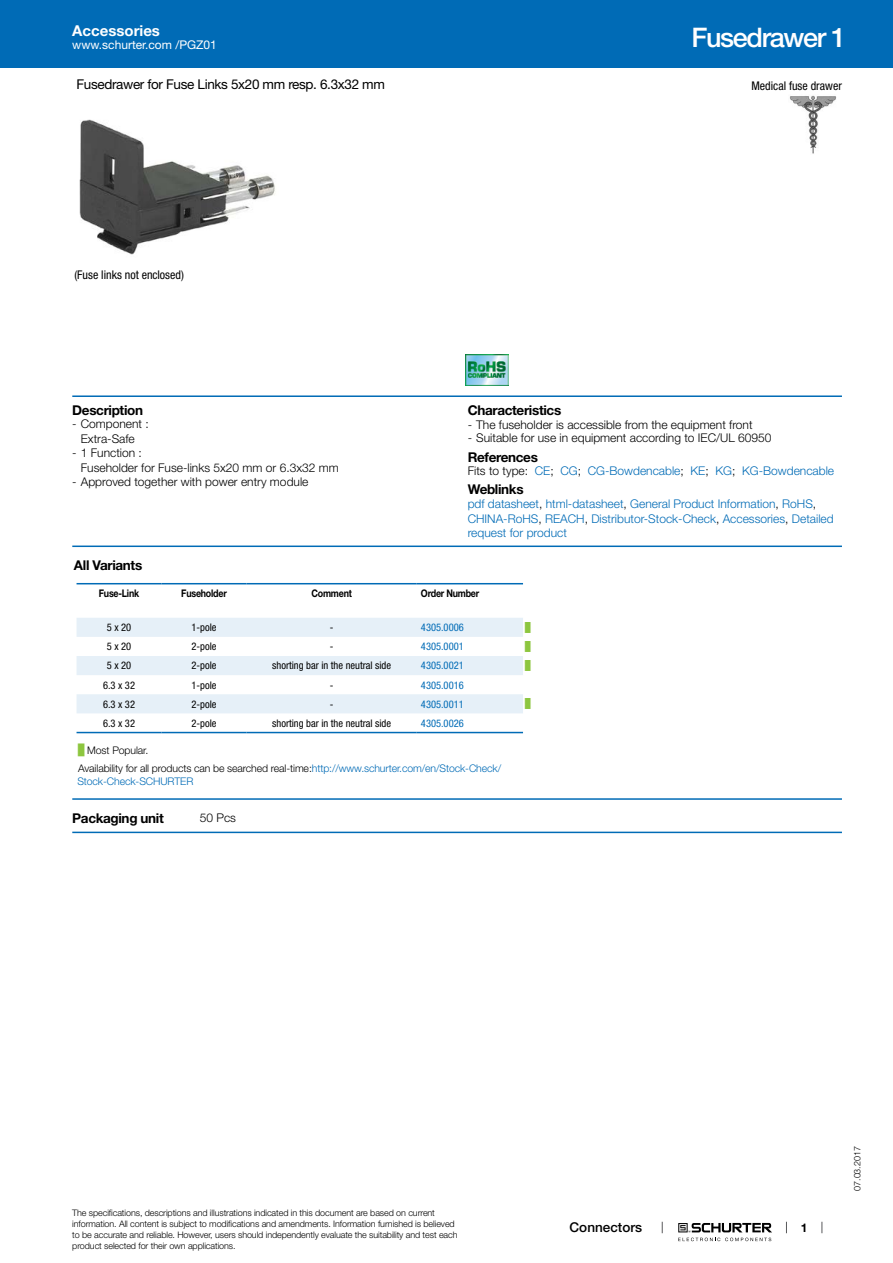
<style>
.page{position:relative;width:893px;height:1263px;background:#fff}
.page>*{position:absolute;margin:0;border:0;box-sizing:border-box;transform-origin:0 0}
.t1{font:500 27px "Helvetica Neue LT";letter-spacing:-.05em;color:#fff}
.t2{font:700 15px "Helvetica Neue LT";color:#fff}
.t3{font:700 13.5px "Helvetica Neue LT";letter-spacing:-.025em;color:#000}
.t4{font:13.5px "Helvetica Neue LT";letter-spacing:-.025em;color:#000}
.t5{font:500 13.5px "Helvetica Neue LT";color:#000}
.t6{font:300 12px/14.4px "Helvetica Neue LT";color:#000;text-align:center}
.t7{font:300 12px/14.4px "Helvetica Neue LT";color:#006bb6}
.t8{font:condensed 12px "Helvetica Neue LT";color:#000}
.t9{font:12px "Helvetica Neue LT";color:#fff}
.t10{font:700 12px "Helvetica Neue LT";color:#000}
.t11{font:condensed 10.5px "Helvetica Neue LT";color:#000}
.t12{font:300 10.5px/18.5px "Helvetica Neue LT";letter-spacing:-.01em;color:#000}
.t13{font:condensed 10.5px "Helvetica Neue LT";color:#006bb6}
.t14{font:700 10.5px "Helvetica Neue LT";letter-spacing:-.025em;color:#000;scale:.85 1}
.t15{font:300 10.5px "Helvetica Neue LT";letter-spacing:-.01em;color:#006bb6}
.t16{font:300 9px/10.8px "Helvetica Neue LT";letter-spacing:-.01em;color:#000}
.t17{font:9px "Arial Unicode MS";color:#8dc63f}
.s1{color:#000}
.s2{font-family:"Arial Unicode MS";font-weight:400;color:#8dc63f}
.s3{color:#006bb6}
</style>
<div class="page">
<svg style="left:678px;top:1223px;width:94px;height:18px"></svg>
<div style="left:0;top:0;width:893px;height:68px;background:#006bb6"></div>
<img style="left:79px;top:119px;width:196px;height:136px">
<img style="left:790px;top:95px;width:46px;height:59px">
<img style="left:466px;top:354px;width:42px;height:32px">
<hr style="left:72px;top:395px;width:770px;height:2px;background:#006bb6">
<hr style="left:72px;top:545px;width:770px;height:2px;background:#006bb6">
<svg style="left:77px;top:584px;width:446px;height:150px"></svg>
<svg style="left:77px;top:618px;width:446px;height:95px"></svg>
<hr style="left:77px;top:583px;width:85px;height:1px;background:#006bb6">
<hr style="left:162px;top:583px;width:85px;height:1px;background:#006bb6">
<hr style="left:247px;top:583px;width:170px;height:1px;background:#006bb6">
<hr style="left:417px;top:583px;width:106px;height:1px;background:#006bb6">
<hr style="left:77px;top:732px;width:85px;height:1px;background:#006bb6">
<hr style="left:162px;top:732px;width:85px;height:1px;background:#006bb6">
<hr style="left:247px;top:732px;width:170px;height:1px;background:#006bb6">
<hr style="left:417px;top:732px;width:106px;height:1px;background:#006bb6">
<hr style="left:72px;top:798px;width:770px;height:2px;background:#006bb6">
<hr style="left:72px;top:832px;width:770px;height:1px;background:#006bb6">
<h2 class="t2" style="left:72px;top:21px;width:89px">Accessories</h2>
<h3 class="t9" style="left:72px;top:38px;width:146px">www.schurter.com /PGZ01</h3>
<h1 class="t1" style="left:691px;top:21px;width:156px">Fusedrawer 1</h1>
<h3 class="t4" style="left:77px;top:76px;width:310px">Fusedrawer for Fuse Links 5x20 mm resp. 6.3x32 mm</h3>
<h3 class="t8" style="left:751px;top:79px;width:92px">Medical fuse drawer</h3>
<h3 class="t8" style="left:74px;top:268px;width:111px">(Fuse links not enclosed)</h3>
<h3 class="t3" style="left:72px;top:401px;width:72px">Description</h3>
<h3 class="t6" style="left:72px;top:417px;width:78px">- Component :<br>Extra-Safe</h3>
<h3 class="t6" style="left:81px;top:445px;width:260px;text-align:left;text-indent:-9px">- 1 Function :<br>Fuseholder for Fuse-links 5x20 mm or 6.3x32 mm</h3>
<h3 class="t6" style="left:72px;top:474px;width:238px">- Approved together with power entry module</h3>
<h3 class="t3" style="left:468px;top:402px;width:95px">Characteristics</h3>
<h3 class="t6" style="left:468px;top:417px;width:286px">- The fuseholder is accessible from the equipment front</h3>
<h3 class="t6" style="left:468px;top:431px;width:305px">- Suitable for use in equipment according to IEC/UL 60950</h3>
<h3 class="t3" style="left:468px;top:448px;width:72px">References</h3>
<h3 class="t7" style="left:468px;top:464px;width:368px"><span class="s1">Fits to type:</span> CE<span class="s1">;</span> CG<span class="s1">;</span> CG-Bowdencable<span class="s1">;</span> KE<span class="s1">;</span> KG<span class="s1">;</span> KG-Bowdencable</h3>
<h3 class="t3" style="left:468px;top:481px;width:57px">Weblinks</h3>
<h3 class="t7" style="left:468px;top:496px;width:367px">pdf datasheet<span class="s1">,</span> html-datasheet<span class="s1">,</span> General Product Information<span class="s1">,</span> RoHS<span class="s1">,<br></span>CHINA-RoHS<span class="s1">,</span> REACH<span class="s1">,</span> Distributor-Stock-Check<span class="s1">,</span> Accessories<span class="s1">,</span> Detailed request for product</h3>
<h3 class="t3" style="left:74px;top:557px;width:70px">All Variants</h3>
<p class="t14" style="left:99px;top:587px;width:49px">Fuse-Link</p>
<p class="t14" style="left:181px;top:587px;width:55px">Fuseholder</p>
<p class="t14" style="left:311px;top:587px;width:49px">Comment</p>
<p class="t14" style="left:421px;top:587px;width:70px">Order Number</p>
<p class="t11" style="left:107px;top:621px;width:26px">5 x 20</p>
<p class="t11" style="left:192px;top:621px;width:27px">1-pole</p>
<p class="t11" style="left:330px;top:621px;width:5px">-</p>
<p class="t13" style="left:421px;top:621px;width:44px">4305.0006</p>
<p class="t17" style="left:525px;top:621px;width:7px">█</p>
<p class="t11" style="left:107px;top:640px;width:26px">5 x 20</p>
<p class="t11" style="left:192px;top:640px;width:27px">2-pole</p>
<p class="t11" style="left:330px;top:640px;width:5px">-</p>
<p class="t13" style="left:421px;top:640px;width:44px">4305.0001</p>
<p class="t17" style="left:525px;top:640px;width:7px">█</p>
<p class="t11" style="left:107px;top:660px;width:26px">5 x 20</p>
<p class="t11" style="left:192px;top:660px;width:27px">2-pole</p>
<p class="t11" style="left:272px;top:660px;width:120px">shorting bar in the neutral side</p>
<p class="t13" style="left:421px;top:660px;width:44px">4305.0021</p>
<p class="t17" style="left:525px;top:659px;width:7px">█</p>
<p class="t11" style="left:103px;top:679px;width:33px">6.3 x 32</p>
<p class="t11" style="left:192px;top:679px;width:27px">1-pole</p>
<p class="t11" style="left:330px;top:679px;width:5px">-</p>
<p class="t13" style="left:421px;top:679px;width:44px">4305.0016</p>
<p class="t11" style="left:103px;top:698px;width:33px">6.3 x 32</p>
<p class="t11" style="left:192px;top:698px;width:27px">2-pole</p>
<p class="t11" style="left:330px;top:698px;width:5px">-</p>
<p class="t13" style="left:421px;top:698px;width:44px">4305.0011</p>
<p class="t17" style="left:525px;top:697px;width:7px">█</p>
<p class="t11" style="left:103px;top:717px;width:33px">6.3 x 32</p>
<p class="t11" style="left:192px;top:717px;width:27px">2-pole</p>
<p class="t11" style="left:272px;top:717px;width:120px">shorting bar in the neutral side</p>
<p class="t13" style="left:421px;top:717px;width:44px">4305.0026</p>
<p class="t12" style="left:78px;top:740px;width:424px"><span class="s2">█</span> Most Popular.<br>Availability for all products can be searched real-time:<span class="s3">http://www.schurter.com/en/Stock-Check/</span></p>
<p class="t15" style="left:77px;top:774px;width:117px">Stock-Check-SCHURTER</p>
<h3 class="t3" style="left:72px;top:810px;width:93px">Packaging unit</h3>
<h3 class="t6" style="left:200px;top:810px;width:38px">50 Pcs</h3>
<p class="t16" style="left:72px;top:1207px;width:387px">The specifications, descriptions and illustrations indicated in this document are based on current information. All content is subject to modifications and amendments. Information furnished is believed to be accurate and reliable. However, users should independently evaluate the suitability and test each product selected for their own applications.</p>
<h3 class="t5" style="left:570px;top:1219px;width:74px">Connectors</h3>
<h3 class="t10" style="left:801px;top:1220px;width:8px">1</h3>
<p class="t16" style="left:852px;top:1191px;width:46px;rotate:-90deg">07.03.2017</p>
</div>
